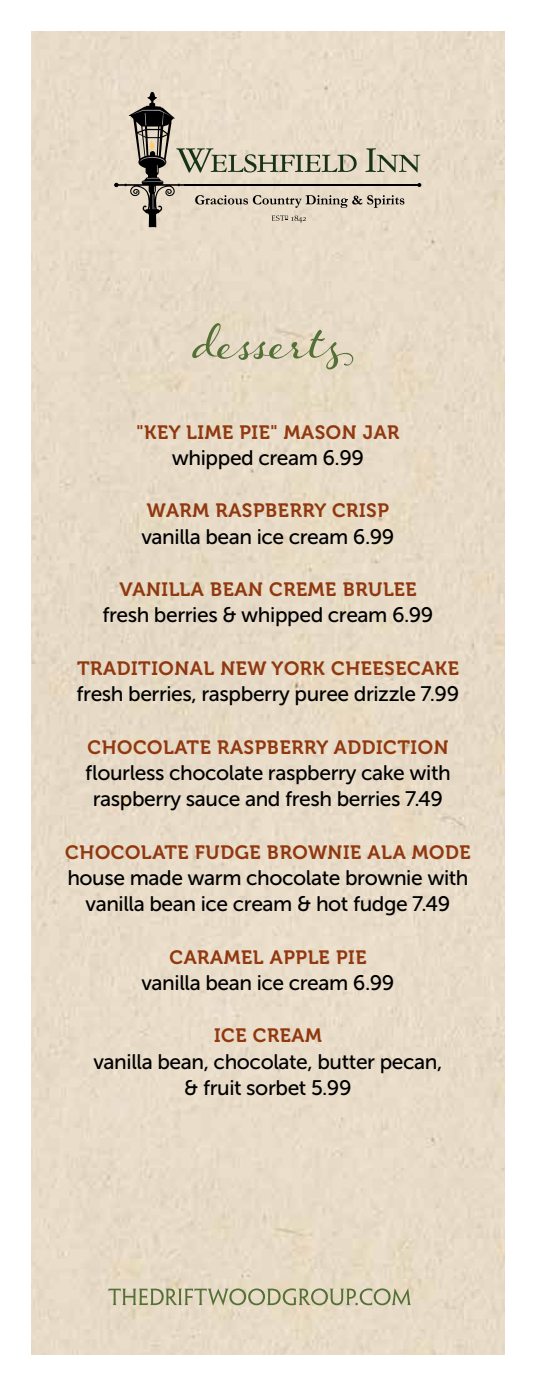
<style>
.page{position:relative;width:536px;height:1386px;background:#fff}
.page>*{position:absolute;margin:0;border:0;box-sizing:border-box;transform-origin:0 0}
.t1{font:87.5px "Hummingbird";color:#537036}
.t2{font:21px/26.2px "Museo Sans 500";letter-spacing:-.02em;color:#000;text-align:center}
.t3{font:19.25px "Museo 700";letter-spacing:.03em;color:#90380f}
</style>
<div class="page">
<div style="left:32px;top:32px;width:472px;height:1322px;background:#e7dac7"></div>
<svg style="left:115px;top:92px;width:306px;height:135px;background:#d0c5b3"></svg>
<svg style="left:108px;top:1288px;width:303px;height:17px;background:#bbbb9a"></svg>
<h1 class="t1" style="left:193px;top:276px;width:152px">desserts</h1>
<p class="t3" style="left:136px;top:421px;width:264px">"KEY LIME PIE" MASON JAR</p>
<p class="t2" style="left:172px;top:445px;width:194px">whipped cream 6.99</p>
<p class="t3" style="left:147px;top:500px;width:243px">WARM RASPBERRY CRISP</p>
<p class="t2" style="left:141px;top:523px;width:254px">vanilla bean ice cream 6.99</p>
<p class="t3" style="left:119px;top:579px;width:298px">VANILLA BEAN CREME BRULEE</p>
<p class="t2" style="left:102px;top:602px;width:332px">fresh berries &amp; whipped cream 6.99</p>
<p class="t3" style="left:77px;top:657px;width:383px">TRADITIONAL NEW YORK CHEESECAKE</p>
<p class="t2" style="left:77px;top:681px;width:384px">fresh berries, raspberry puree drizzle 7.99</p>
<p class="t3" style="left:87px;top:736px;width:362px">CHOCOLATE RASPBERRY ADDICTION</p>
<p class="t2" style="left:85px;top:760px;width:367px">flourless chocolate raspberry cake with raspberry sauce and fresh berries 7.49</p>
<p class="t3" style="left:65px;top:841px;width:406px">CHOCOLATE FUDGE BROWNIE ALA MODE</p>
<p class="t2" style="left:67px;top:865px;width:402px">house made warm chocolate brownie with vanilla bean ice cream &amp; hot fudge 7.49</p>
<p class="t3" style="left:169px;top:946px;width:198px">CARAMEL APPLE PIE</p>
<p class="t2" style="left:141px;top:970px;width:254px">vanilla bean ice cream 6.99</p>
<p class="t3" style="left:214px;top:1025px;width:109px">ICE CREAM</p>
<p class="t2" style="left:93px;top:1048px;width:350px">vanilla bean, chocolate, butter pecan, &amp; fruit sorbet 5.99</p>
</div>
